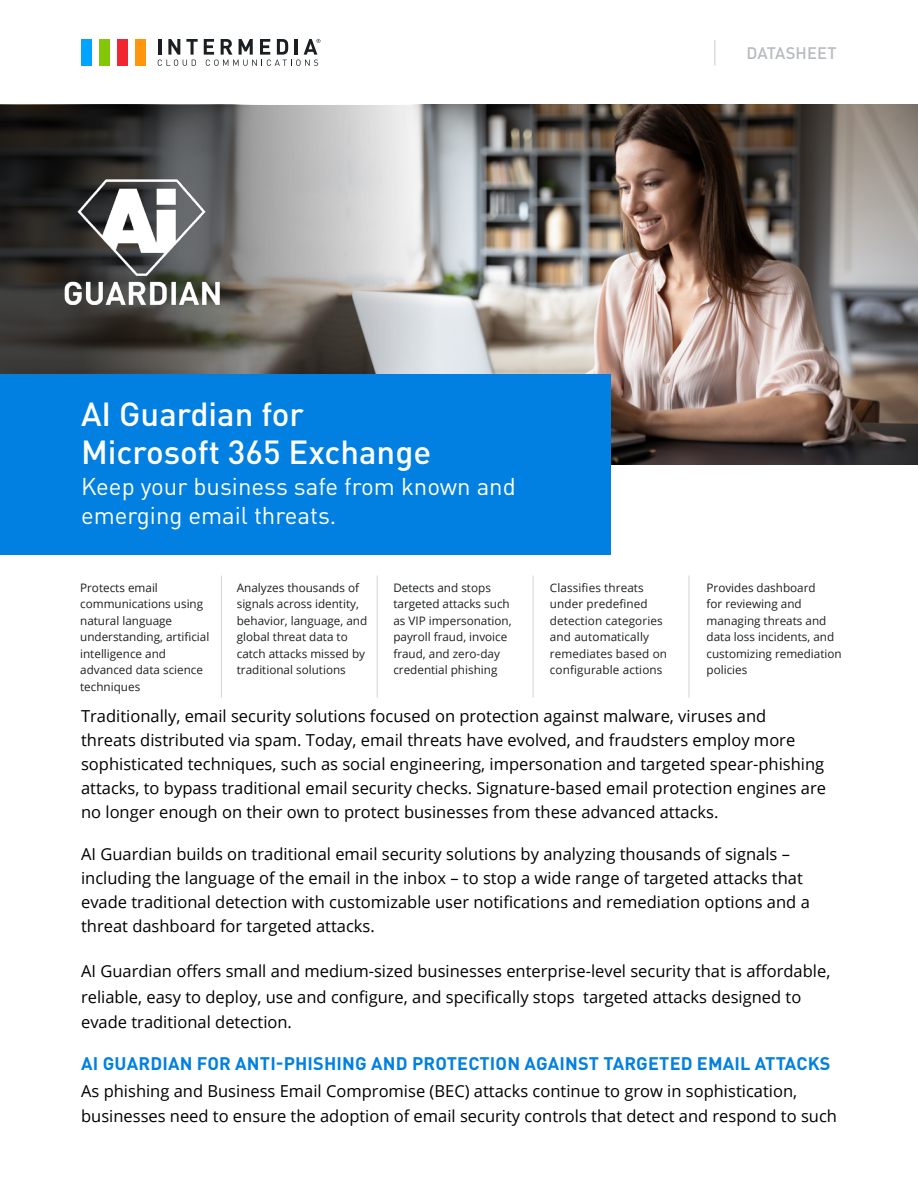
<style>
.page{position:relative;width:918px;height:1188px;background:#fff}
.page>*{position:absolute;margin:0;border:0;box-sizing:border-box;transform-origin:0 0}
.t1{font:500 33px/37.5px "DIN Pro";color:#fff}
.t2{font:24px/28.5px "DIN Pro";color:#fff}
.t3{font:700 18px "DIN Pro";letter-spacing:.01em;color:#0180e2}
.t4{font:16.5px/24px "Open Sans";color:#000}
.t5{font:500 16.5px "DIN Pro";letter-spacing:.01em;color:#b7babf}
.t6{font:11.7px/16.5px "Open Sans";color:#1c1f21}
</style>
<div class="page">
<img style="left:610px;top:105px;width:308px;height:359px">
<hr style="left:221px;top:576px;width:1px;height:122px;background:#d0d4d8">
<hr style="left:377px;top:576px;width:1px;height:122px;background:#d0d4d8">
<hr style="left:533px;top:576px;width:1px;height:122px;background:#d0d4d8">
<hr style="left:689px;top:576px;width:1px;height:122px;background:#d0d4d8">
<div style="left:136px;top:39px;width:10px;height:26px;background:#ff960c"></div>
<div style="left:81px;top:39px;width:10px;height:26px;background:#00a4ff"></div>
<div style="left:99px;top:39px;width:10px;height:26px;background:#83c708"></div>
<div style="left:117px;top:39px;width:10px;height:26px;background:#f02732"></div>
<svg style="left:158px;top:39px;width:40px;height:27px"></svg>
<svg style="left:204px;top:39px;width:116px;height:27px"></svg>
<hr style="left:714px;top:40px;width:2px;height:26px;background:#000">
<img style="left:0;top:105px;width:677px;height:290px">
<img style="left:64px;top:178px;width:157px;height:127px">
<div style="left:0;top:374px;width:610px;height:180px;background:#0180e2"></div>
<h1 class="t1" style="left:81px;top:394px;width:352px">AI Guardian for<br>Microsoft 365 Exchange</h1>
<h2 class="t2" style="left:81px;top:470px;width:436px">Keep your business safe from known and emerging email threats.</h2>
<p class="t5" style="left:746px;top:41px;width:92px">DATASHEET</p>
<p class="t6" style="left:80px;top:579px;width:131px">Protects email communications using natural language understanding, artificial intelligence and advanced data science techniques</p>
<p class="t6" style="left:237px;top:579px;width:132px">Analyzes thousands of signals across identity, behavior, language, and global threat data to catch attacks missed by traditional solutions</p>
<p class="t6" style="left:393px;top:579px;width:120px">Detects and stops targeted attacks such as VIP impersonation, payroll fraud, invoice fraud, and zero-day credential phishing</p>
<p class="t6" style="left:550px;top:579px;width:119px">Classifies threats under predefined detection categories and automatically remediates based on configurable actions</p>
<p class="t6" style="left:707px;top:579px;width:137px">Provides dashboard<br>for reviewing and managing threats and data loss incidents, and customizing remediation policies</p>
<p class="t4" style="left:81px;top:704px;width:746px">Traditionally, email security solutions focused on protection against malware, viruses and<br>threats distributed via spam. Today, email threats have evolved, and fraudsters employ more sophisticated techniques, such as social engineering, impersonation and targeted spear-phishing attacks, to bypass traditional email security checks. Signature-based email protection engines are no longer enough on their own to protect businesses from these advanced attacks.</p>
<p class="t4" style="left:81px;top:842px;width:730px">AI Guardian builds on traditional email security solutions by analyzing thousands of signals – including the language of the email in the inbox – to stop a wide range of targeted attacks that evade traditional detection with customizable user notifications and remediation options and a threat dashboard for targeted attacks.</p>
<p class="t4" style="left:81px;top:958px;width:751px;line-height:25.5px">AI Guardian offers small and medium-sized businesses enterprise-level security that is affordable, reliable, easy to deploy, use and configure, and specifically stops targeted attacks designed to evade traditional detection.</p>
<p class="t3" style="left:81px;top:1049px;width:751px">AI GUARDIAN FOR ANTI-PHISHING AND PROTECTION AGAINST TARGETED EMAIL ATTACKS</p>
<p class="t4" style="left:81px;top:1078px;width:757px;line-height:25.5px">As phishing and Business Email Compromise (BEC) attacks continue to grow in sophistication, businesses need to ensure the adoption of email security controls that detect and respond to such</p>
</div>
